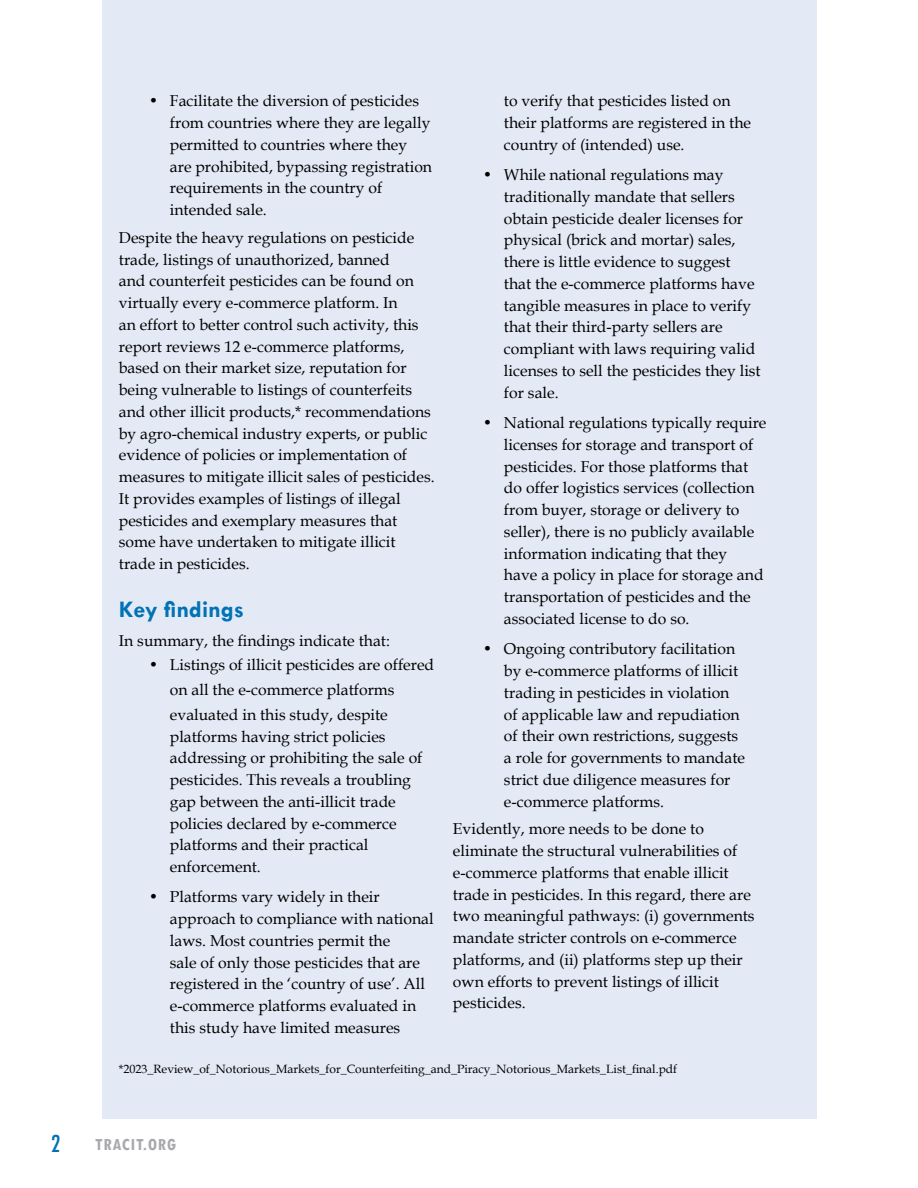
<style>
.page{position:relative;width:918px;height:1188px;background:#fff}
.page>*{position:absolute;margin:0;border:0;box-sizing:border-box;transform-origin:0 0}
.t1{font:condensed 27px "Tw Cen";color:#0072b5}
.t2{font:700 24px "Tw Cen";color:#0072b5}
.t3{font:700 condensed 18px "Tw Cen";letter-spacing:.04em;color:#a8a9ac}
.t4{font:15.75px/21.8px "Book Antiqua";color:#000}
.t5{font:12px "Book Antiqua";color:#000}
</style>
<div class="page">
<div style="left:102px;top:0;width:714px;height:1119px;background:#e3eaf5"></div>
<p class="t4" style="left:170px;top:90px;width:264px;text-indent:-21px">• Facilitate the diversion of pesticides from countries where they are legally permitted to countries where they are prohibited, bypassing registration requirements in the country of intended sale.</p>
<p class="t4" style="left:119px;top:226px;width:317px">Despite the heavy regulations on pesticide trade, listings of unauthorized, banned<br>and counterfeit pesticides can be found on virtually every e-commerce platform. In<br>an effort to better control such activity, this report reviews 12 e-commerce platforms, based on their market size, reputation for being vulnerable to listings of counterfeits and other illicit products,* recommendations by agro-chemical industry experts, or public evidence of policies or implementation of measures to mitigate illicit sales of pesticides.<br>It provides examples of listings of illegal pesticides and exemplary measures that some have undertaken to mitigate illicit trade in pesticides.</p>
<h2 class="t2" style="left:119px;top:595px;width:127px">Key findings</h2>
<p class="t4" style="left:119px;top:629px;width:273px">In summary, the findings indicate that:</p>
<p class="t4" style="left:170px;top:652px;width:266px;line-height:24.8px;text-indent:-21px">• Listings of illicit pesticides are offered on all the e-commerce platforms evaluated in this study, despite</p>
<p class="t4" style="left:170px;top:725px;width:254px">platforms having strict policies addressing or prohibiting the sale of pesticides. This reveals a troubling gap between the anti-illicit trade policies declared by e-commerce platforms and their practical enforcement.</p>
<p class="t4" style="left:170px;top:886px;width:265px;text-indent:-21px">• Platforms vary widely in their approach to compliance with national laws. Most countries permit the<br>sale of only those pesticides that are registered in the ‘country of use’. All e-commerce platforms evaluated in this study have limited measures</p>
<p class="t4" style="left:504px;top:90px;width:249px">to verify that pesticides listed on their platforms are registered in the country of (intended) use.</p>
<p class="t4" style="left:504px;top:164px;width:258px;text-indent:-21px">• While national regulations may traditionally mandate that sellers obtain pesticide dealer licenses for physical (brick and mortar) sales, there is little evidence to suggest that the e-commerce platforms have tangible measures in place to verify that their third-party sellers are compliant with laws requiring valid licenses to sell the pesticides they list for sale.</p>
<p class="t4" style="left:504px;top:412px;width:264px;text-indent:-21px">• National regulations typically require licenses for storage and transport of pesticides. For those platforms that do offer logistics services (collection from buyer, storage or delivery to seller), there is no publicly available information indicating that they<br>have a policy in place for storage and transportation of pesticides and the associated license to do so.</p>
<p class="t4" style="left:504px;top:638px;width:243px;text-indent:-21px">• Ongoing contributory facilitation by e-commerce platforms of illicit trading in pesticides in violation of applicable law and repudiation of their own restrictions, suggests a role for governments to mandate strict due diligence measures for e-commerce platforms.</p>
<p class="t4" style="left:453px;top:818px;width:303px">Evidently, more needs to be done to eliminate the structural vulnerabilities of e-commerce platforms that enable illicit trade in pesticides. In this regard, there are two meaningful pathways: (i) governments mandate stricter controls on e-commerce platforms, and (ii) platforms step up their own efforts to prevent listings of illicit pesticides.</p>
<p class="t5" style="left:119px;top:1061px;width:560px">*2023_Review_of_Notorious_Markets_for_Counterfeiting_and_Piracy_Notorious_Markets_List_final.pdf</p>
<h1 class="t1" style="left:51px;top:1127px;width:11px">2</h1>
<p class="t3" style="left:95px;top:1134px;width:82px">TRACIT.ORG</p>
</div>
